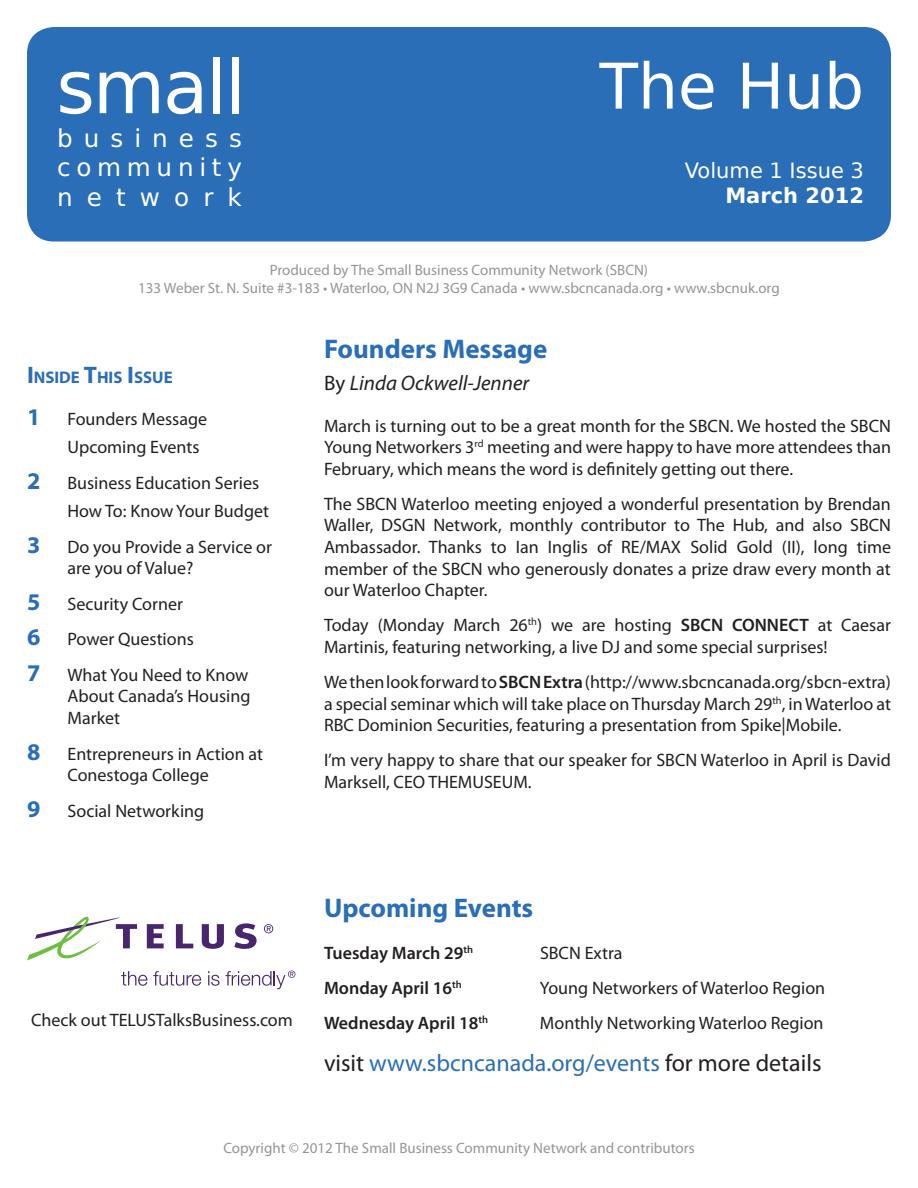
<style>
.page{position:relative;width:918px;height:1188px;background:#fff}
.page>*{position:absolute;margin:0;border:0;box-sizing:border-box;transform-origin:0 0}
.t1{font:73.95px "Bitstream Vera Sans";letter-spacing:-.025em;color:#fff}
.t2{font:63px "Bitstream Vera Sans";color:#fff}
.Heading{font:700 27px "Myriad Pro";color:#296eb7}
.t3{font:24.6px/29.5px "Bitstream Vera Sans";letter-spacing:.45em;color:#fff;text-align:justify}
.Body{font:24px "Myriad Pro";color:#296eb7}
.Author{font:italic 21px "Myriad Pro";color:#231f20}
.t4{font:21px "Bitstream Vera Sans";color:#fff}
.t5{font:700 21px "Bitstream Vera Sans";color:#fff}
.Body-2{font:18px/21.6px "Myriad Pro";color:#231f20}
.Body-3{font:600 18px "Myriad Pro";color:#231f20}
.t6{font:700 16.8px "Myriad Pro";color:#296eb7}
.t7{font:15px/18px "Myriad Pro";color:#939598;text-align:center}
.s1{font-size:24px}
.s2{font-weight:700;font-size:24px;color:#296eb7}
.s3{font-style:normal}
.s4{font-weight:600}
.s5{color:#231f20}
</style>
<div class="page">
<div style="left:27px;top:27px;width:864px;height:215px;background:#296eb7;border-radius:27px"></div>
<svg style="left:147px;top:924px;width:17px;height:24px"></svg>
<svg style="left:176px;top:924px;width:17px;height:24px"></svg>
<svg style="left:234px;top:923px;width:23px;height:26px"></svg>
<svg style="left:202px;top:924px;width:22px;height:25px"></svg>
<svg style="left:27px;top:917px;width:110px;height:44px"></svg>
<svg style="left:264px;top:924px;width:9px;height:9px"></svg>
<svg style="left:121px;top:971px;width:80px;height:15px"></svg>
<svg style="left:208px;top:971px;width:12px;height:15px"></svg>
<svg style="left:226px;top:971px;width:69px;height:18px"></svg>
<h1 class="t1" style="left:56px;top:45px;width:191px">small</h1>
<h3 class="t3" style="left:57px;top:124px;width:186px">business community network</h3>
<h2 class="t2" style="left:600px;top:50px;width:266px">The Hub</h2>
<p class="t4" style="left:685px;top:158px;width:181px">Volume 1 Issue 3</p>
<p class="t5" style="left:725px;top:184px;width:140px">March 2012</p>
<p class="t7" style="left:138px;top:260px;width:643px">Produced by The Small Business Community Network (SBCN)<br>133 Weber St. N. Suite #3-183 • Waterloo, ON N2J 3G9 Canada • www.sbcncanada.org • www.sbcnuk.org</p>
<p class="t6" style="left:27px;top:366px;width:147px"><span class="s1">I</span>NSIDE <span class="s1">T</span>HIS <span class="s1">I</span>SSUE</p>
<p class="Body-2" style="left:27px;top:408px;width:182px"><span class="s2">1</span> Founders Message</p>
<p class="Body-2" style="left:68px;top:436px;width:134px">Upcoming Events</p>
<p class="Body-2" style="left:27px;top:472px;width:234px"><span class="s2">2</span> Business Education Series</p>
<p class="Body-2" style="left:68px;top:500px;width:203px">How To: Know Your Budget</p>
<p class="Body-2" style="left:68px;top:535px;width:206px;text-indent:-40px"><span class="s2">3</span> Do you Provide a Service or are you of Value?</p>
<p class="Body-2" style="left:27px;top:593px;width:158px"><span class="s2">5</span> Security Corner</p>
<p class="Body-2" style="left:27px;top:628px;width:168px"><span class="s2">6</span> Power Questions</p>
<p class="Body-2" style="left:68px;top:664px;width:184px;text-align:justify;text-indent:-40px"><span class="s2">7</span> What You Need to Know About Canada’s Housing Market</p>
<p class="Body-2" style="left:68px;top:742px;width:197px;text-indent:-40px"><span class="s2">8</span> Entrepreneurs in Action at<br>Conestoga College</p>
<p class="Body-2" style="left:27px;top:800px;width:179px"><span class="s2">9</span> Social Networking</p>
<p class="Body-2" style="left:31px;top:1009px;width:263px">Check out TELUSTalksBusiness.com</p>
<p class="Heading" style="left:324px;top:331px;width:225px">Founders Message</p>
<p class="Author" style="left:324px;top:370px;width:207px"><span class="s3">By</span> Linda Ockwell-Jenner</p>
<p class="Body-2" style="left:324px;top:414px;width:569px;text-align:justify">March is turning out to be a great month for the SBCN. We hosted the SBCN Young Networkers 3<sup>rd</sup> meeting and were happy to have more attendees than February, which means the word is definitely getting out there.</p>
<p class="Body-2" style="left:324px;top:493px;width:569px;text-align:justify">The SBCN Waterloo meeting enjoyed a wonderful presentation by Brendan Waller, DSGN Network, monthly contributor to The Hub, and also SBCN Ambassador. Thanks to Ian Inglis of RE/MAX Solid Gold (II), long time member of the SBCN who generously donates a prize draw every month at our Waterloo Chapter.</p>
<p class="Body-2" style="left:324px;top:614px;width:568px">Today (Monday March 26<sup>th</sup>) we are hosting <span class="s4">SBCN CONNECT</span> at Caesar<br>Martinis, featuring networking, a live DJ and some special surprises!</p>
<p class="Body-2" style="left:324px;top:671px;width:569px;text-align:justify">We then look forward to <span class="s4">SBCN Extra</span> (http://www.sbcncanada.org/sbcn-extra) a special seminar which will take place on Thursday March 29<sup>th</sup>, in Waterloo at RBC Dominion Securities, featuring a presentation from Spike|Mobile.</p>
<p class="Body-2" style="left:324px;top:749px;width:568px">I’m very happy to share that our speaker for SBCN Waterloo in April is David<br>Marksell, CEO THEMUSEUM.</p>
<p class="Heading" style="left:324px;top:890px;width:211px">Upcoming Events</p>
<p class="Body-3" style="left:324px;top:941px;width:151px">Tuesday March 29<sup>th</sup></p>
<p class="Body-2" style="left:540px;top:941px;width:84px">SBCN Extra</p>
<p class="Body-3" style="left:324px;top:976px;width:139px">Monday April 16<sup>th</sup></p>
<p class="Body-2" style="left:540px;top:976px;width:287px">Young Networkers of Waterloo Region</p>
<p class="Body-3" style="left:324px;top:1011px;width:166px">Wednesday April 18<sup>th</sup></p>
<p class="Body-2" style="left:540px;top:1012px;width:285px">Monthly Networking Waterloo Region</p>
<p class="Body" style="left:324px;top:1048px;width:499px"><span class="s5">visit</span> www.sbcncanada.org/events <span class="s5">for more details</span></p>
<p class="t7" style="left:223px;top:1139px;width:473px">Copyright © 2012 The Small Business Community Network and contributors</p>
</div>
